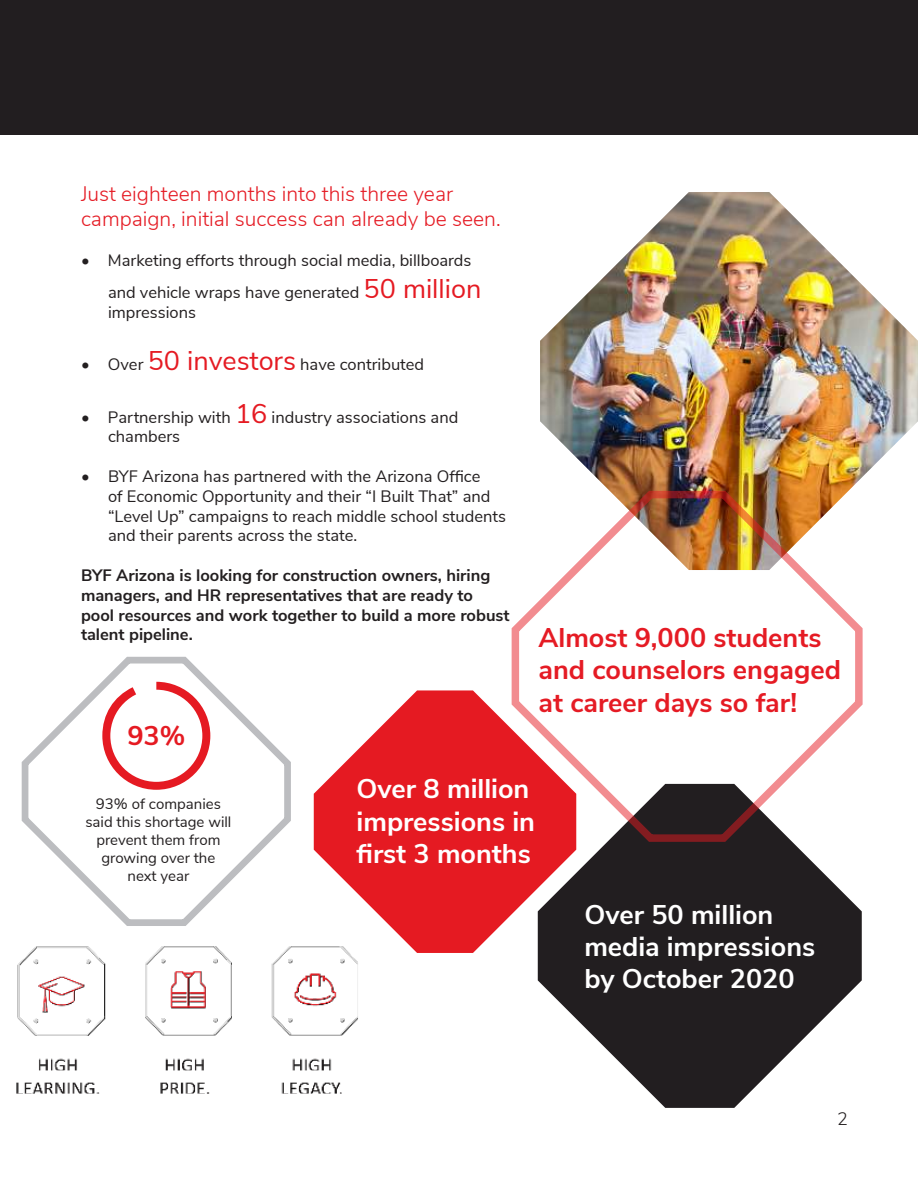
<style>
.page{position:relative;width:918px;height:1188px;background:#fff}
.page>*{position:absolute;margin:0;border:0;box-sizing:border-box;transform-origin:0 0}
.t1{font:700 27px/32.4px "Nunito Sans";color:#fff}
.t2{font:700 27px/32.4px "Nunito Sans";color:#e51b24}
.t3{font:700 27px "Nunito Sans";color:#e51a22}
.t4{font:300 21px/25.2px "Nunito Sans";color:#e51b24}
.t5{font:300 18px "Nunito Sans";color:#231f20}
.t6{font:16.5px/19.8px "Nunito Sans";color:#231f20}
.t7{font:700 16.5px/19.8px "Nunito Sans";color:#231f20}
.t8{font:15px/18px "Nunito Sans";color:#231f20;text-align:center}
.s1{font-size:27px;color:#e51a22}
</style>
<div class="page">
<svg style="left:314px;top:690px;width:224px;height:263px;fill:#e51a22"></svg>
<img style="left:540px;top:192px;width:378px;height:297px">
<div style="left:0;top:0;width:918px;height:135px;background:#221e20"></div>
<svg style="left:538px;top:843px;width:324px;height:265px;fill:#221e20"></svg>
<svg style="left:510px;top:489px;width:353px;height:354px"></svg>
<img style="left:16px;top:944px;width:349px;height:150px">
<svg style="left:21px;top:656px;width:270px;height:270px"></svg>
<p class="t4" style="left:81px;top:183px;width:421px">Just eighteen months into this three year campaign, initial success can already be seen.</p>
<p class="t6" style="left:108px;top:245px;width:375px;line-height:32.4px;text-indent:-27px">• Marketing efforts through social media, billboards and vehicle wraps have generated <span class="s1">50 million</span></p>
<p class="t6" style="left:108px;top:303px;width:89px">impressions</p>
<p class="t6" style="left:81px;top:355px;width:345px">• Over <span class="s1">50 investors</span> have contributed</p>
<p class="t6" style="left:108px;top:408px;width:352px;text-indent:-27px">• Partnership with <span class="s1">16</span> industry associations and chambers</p>
<p class="t6" style="left:108px;top:467px;width:400px;text-indent:-27px">• BYF Arizona has partnered with the Arizona Office<br>of Economic Opportunity and their “I Built That” and “Level Up” campaigns to reach middle school students and their parents across the state.</p>
<p class="t7" style="left:81px;top:566px;width:430px">BYF Arizona is looking for construction owners, hiring managers, and HR representatives that are ready to pool resources and work together to build a more robust talent pipeline.</p>
<h1 class="t3" style="left:127px;top:716px;width:59px">93%</h1>
<h1 class="t2" style="left:538px;top:622px;width:304px">Almost 9,000 students and counselors engaged at career days so far!</h1>
<p class="t8" style="left:85px;top:795px;width:148px">93% of companies said this shortage will prevent them from growing over the next year</p>
<h1 class="t1" style="left:357px;top:774px;width:180px">Over 8 million impressions in first 3 months</h1>
<h1 class="t1" style="left:584px;top:899px;width:232px">Over 50 million media impressions by October 2020</h1>
<p class="t5" style="left:837px;top:1112px;width:12px">2</p>
</div>
